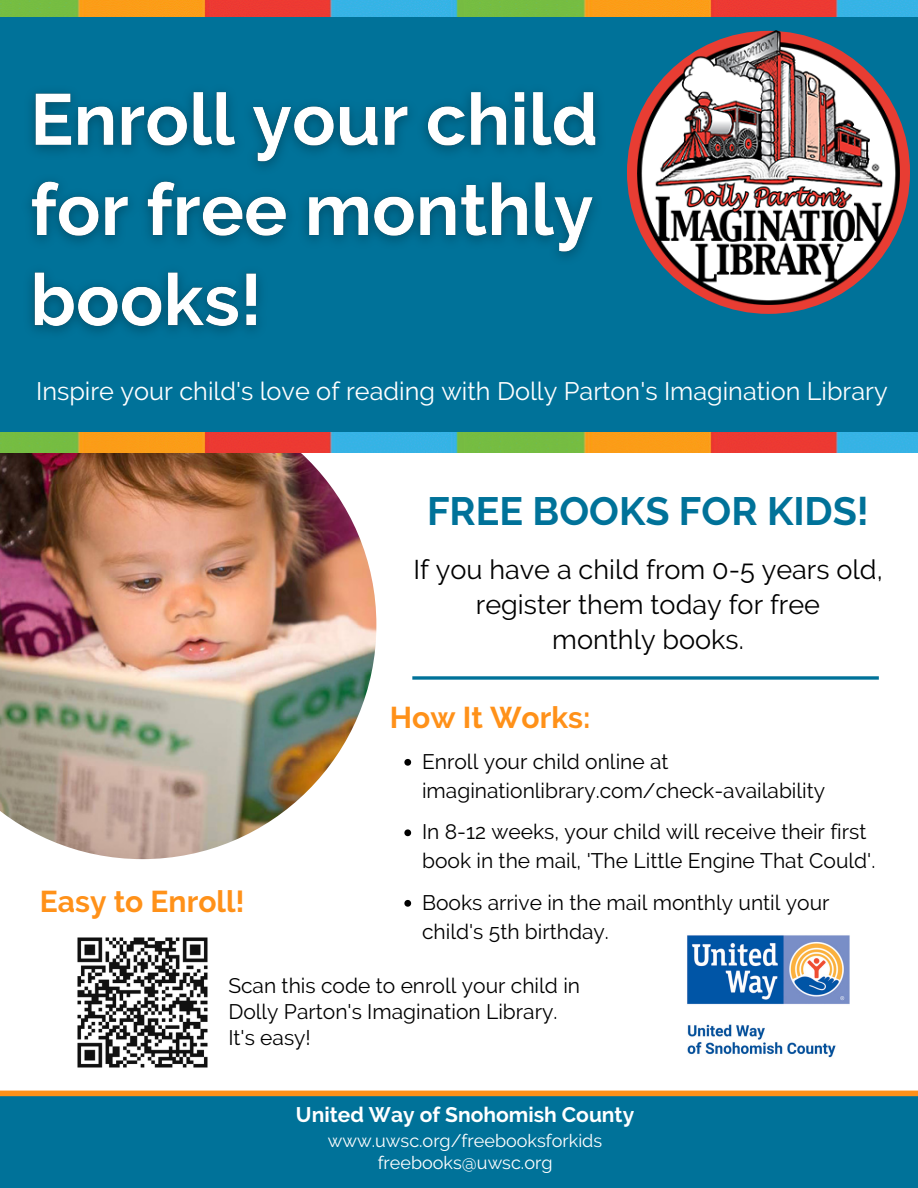
<style>
.page{position:relative;width:918px;height:1188px;background:#fff}
.page>*{position:absolute;margin:0;border:0;box-sizing:border-box;transform-origin:0 0}
.t1{font:700 39.45px "Raleway";color:#007299}
.t2{font:700 30px "Raleway";color:#ff9119}
.t3{font:27px/34.8px "Raleway";color:#000;text-align:center}
.t4{font:25.2px "Raleway";color:#fff}
.t5{font:21px/29.2px "Raleway";color:#000}
.t6{font:700 21px "Raleway";color:#fff}
.t7{font:18px "Raleway";color:#fff}
</style>
<div class="page">
<img style="left:0;top:0;width:918px;height:17px">
<img style="left:0;top:453px;width:376px;height:406px">
<div style="left:0;top:17px;width:918px;height:416px;background:#007299"></div>
<div style="left:627px;top:31px;width:283px;height:283px;background:#e83d33;border-radius:50%"></div>
<img style="left:638px;top:31px;width:262px;height:273px">
<img style="left:0;top:432px;width:918px;height:21px">
<svg style="left:412px;top:676px;width:467px;height:4px;background:#2787a8"></svg>
<div style="left:0;top:1096px;width:918px;height:92px;background:#007299"></div>
<div style="left:0;top:1091px;width:918px;height:5px;background:#ff9119"></div>
<img style="left:687px;top:935px;width:163px;height:123px">
<img style="left:29px;top:91px;width:570px;height:242px">
<svg style="left:404px;top:759px;width:7px;height:7px"></svg>
<svg style="left:404px;top:829px;width:7px;height:7px"></svg>
<svg style="left:404px;top:900px;width:7px;height:7px"></svg>
<img style="left:77px;top:937px;width:131px;height:131px">
<p class="t4" style="left:36px;top:376px;width:853px">Inspire your child's love of reading with Dolly Parton's Imagination Library</p>
<h2 class="t1" style="left:427px;top:488px;width:444px">FREE BOOKS FOR KIDS!</h2>
<h4 class="t3" style="left:413px;top:552px;width:471px">If you have a child from 0-5 years old, register them today for free<br>monthly books.</h4>
<p class="t2" style="left:40px;top:884px;width:206px">Easy to Enroll!</p>
<p class="t2" style="left:390px;top:700px;width:202px">How It Works:</p>
<h3 class="t5" style="left:422px;top:747px;width:405px">Enroll your child online at imaginationlibrary.com/check-availability</h3>
<p class="t5" style="left:422px;top:817px;width:455px">In 8-12 weeks, your child will receive their first book in the mail, 'The Little Engine That Could'.</p>
<p class="t5" style="left:422px;top:888px;width:409px">Books arrive in the mail monthly until your child's 5th birthday.</p>
<h3 class="t5" style="left:228px;top:973px;width:353px;line-height:25.8px">Scan this code to enroll your child in<br>Dolly Parton's Imagination Library.<br>It's easy!</h3>
<p class="t6" style="left:296px;top:1103px;width:340px">United Way of Snohomish County</p>
<p class="t7" style="left:328px;top:1130px;width:276px">www.uwsc.org/freebooksforkids</p>
<p class="t7" style="left:378px;top:1152px;width:176px">freebooks@uwsc.org</p>
</div>
